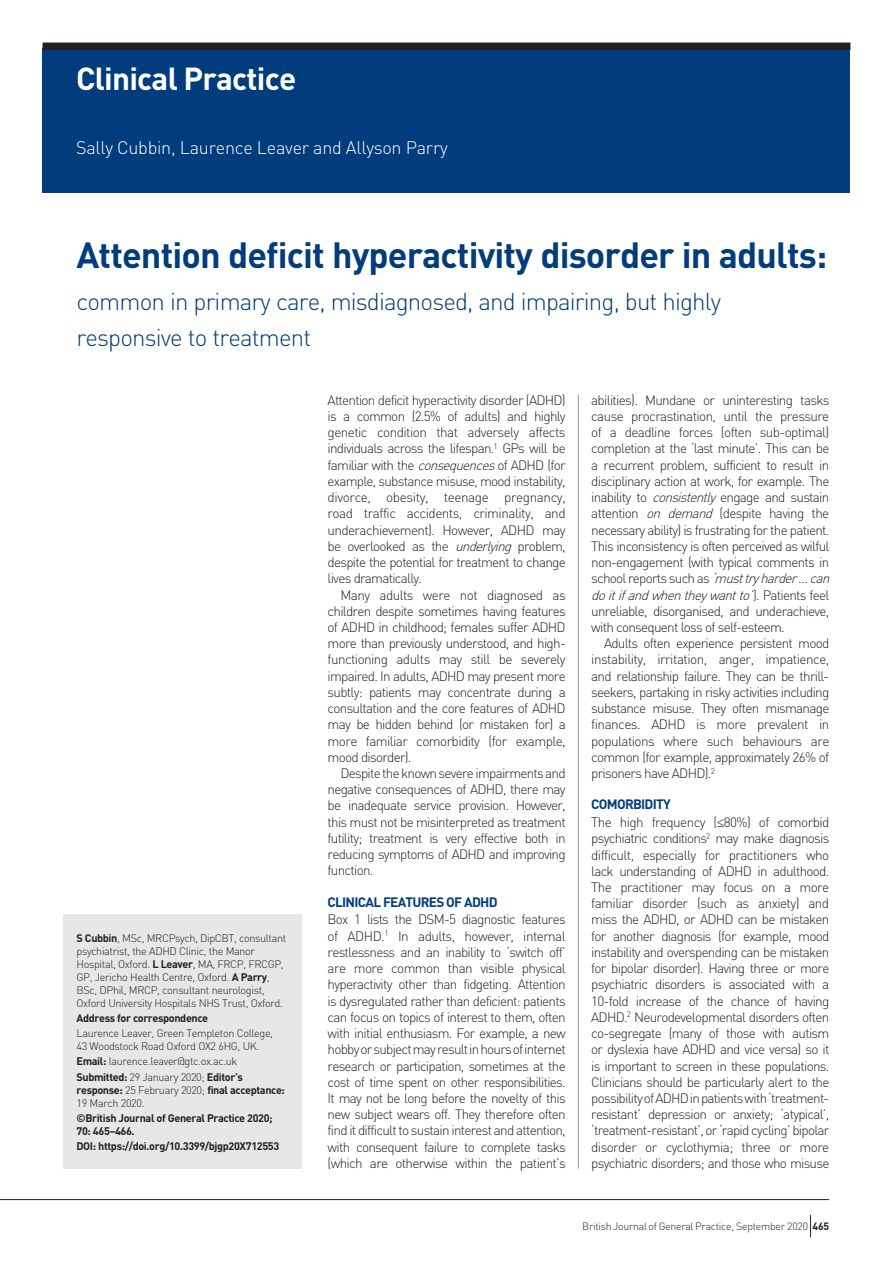
<style>
.page{position:relative;width:893px;height:1263px;background:#fff}
.page>*{position:absolute;margin:0;border:0;box-sizing:border-box;transform-origin:0 0}
.t1{font:700 36px "DIN";letter-spacing:-.025em;color:#013d7d}
.t2{font:700 31.5px "DIN";letter-spacing:-.025em;color:#fff}
.t3{font:300 24px/36px "DIN";letter-spacing:-.035em;color:#013d7d}
.t4{font:300 18px "DIN";letter-spacing:-.015em;color:#fff}
.t5{font:300 13.5px/16.2px "DIN";letter-spacing:-.055em;color:#231f20;text-align:justify}
.t6{font:700 13.5px "DIN";letter-spacing:-.055em;color:#013d7d}
.t7{font:300 10.8px/13px "DIN";letter-spacing:-.035em;color:#231f20}
.t8{font:700 10.8px/13px "DIN";letter-spacing:-.035em;color:#231f20}
.t9{font:300 10.5px "DIN";letter-spacing:-.025em;color:#231f20}
.s1{font-weight:700}
.s2{font-style:italic}
.s3{font-weight:700;color:#013d7d}
.s4{font-family:"Helvetica"}
</style>
<div class="page">
<div style="left:43px;top:48px;width:807px;height:144px;background:#013d7d"></div>
<hr style="left:578px;top:395px;width:1px;height:774px;background:#939598">
<hr style="left:0;top:1199px;width:829px;height:1px;background:#231f20">
<svg style="left:810px;top:1215px;width:1px;height:22px"></svg>
<div style="left:64px;top:914px;width:238px;height:255px;background:#e6e7e9"></div>
<div style="left:43px;top:43px;width:807px;height:7px;background:#231f20"></div>
<h2 class="t2" style="left:76px;top:58px;width:222px">Clinical Practice</h2>
<h3 class="t4" style="left:76px;top:136px;width:373px">Sally Cubbin, Laurence Leaver and Allyson Parry</h3>
<h1 class="t1" style="left:77px;top:231px;width:752px">Attention deficit hyperactivity disorder in adults:</h1>
<h3 class="t3" style="left:77px;top:284px;width:646px">common in primary care, misdiagnosed, and impairing, but highly responsive to treatment</h3>
<p class="t7" style="left:77px;top:931px;width:211px"><span class="s1">S Cubbin</span>, MSc, MRCPsych, DipCBT, consultant psychiatrist, the ADHD Clinic, the Manor Hospital, Oxford. <span class="s1">L Leaver</span>, MA, FRCP, FRCGP, GP, Jericho Health Centre, Oxford. <span class="s1">A Parry</span>, BSc, DPhil, MRCP, consultant neurologist, Oxford University Hospitals NHS Trust, Oxford.</p>
<p class="t8" style="left:77px;top:1011px;width:133px">Address for correspondence</p>
<p class="t7" style="left:77px;top:1026px;width:198px">Laurence Leaver, Green Templeton College,<br>43 Woodstock Road Oxford OX2 6HG, UK.</p>
<p class="t7" style="left:77px;top:1054px;width:168px;line-height:15.1px"><span class="s1">Email:</span> laurence.leaver@gtc.ox.ac.uk<br><span class="s1">Submitted:</span> 29 January 2020; <span class="s1">Editor’s</span></p>
<p class="t7" style="left:77px;top:1083px;width:210px"><span class="s1">response:</span> 25 February 2020; <span class="s1">final acceptance:<br></span>19 March 2020.</p>
<p class="t8" style="left:77px;top:1111px;width:198px">©British Journal of General Practice 2020;<br>70: 465–466.</p>
<p class="t8" style="left:77px;top:1139px;width:204px">DOI: https://doi.org/10.3399/bjgp20X712553</p>
<p class="t5" style="left:328px;top:392px;width:240px">Attention deficit hyperactivity disorder (ADHD) is a common (2.5% of adults) and highly genetic condition that adversely affects individuals across the lifespan.<sup>1</sup> GPs will be familiar with the <span class="s2">consequences</span>of ADHD (for example, substance misuse, mood instability, divorce, obesity, teenage pregnancy, road traffic accidents, criminality, and underachievement). However, ADHD may be overlooked as the <span class="s2">underlying</span> problem, despite the potential for treatment to change lives dramatically.</p>
<p class="t5" style="left:328px;top:586px;width:240px;text-indent:13px">Many adults were not diagnosed as children despite sometimes having features of ADHD in childhood; females suffer ADHD more than previously understood, and high&shy;functioning adults may still be severely impaired. In adults, ADHD may present more subtly: patients may concentrate during a consultation and the core features of ADHD may be hidden behind (or mistaken for) a more familiar comorbidity (for example, mood disorder).</p>
<p class="t5" style="left:328px;top:765px;width:240px;text-indent:13px">Despite the known severe impairments and negative consequences of ADHD, there may be inadequate service provision. However, this must not be misinterpreted as treatment futility; treatment is very effective both in reducing symptoms of ADHD and improving function.</p>
<p class="t6" style="left:328px;top:893px;width:171px">CLINICAL FEATURES OF ADHD</p>
<p class="t5" style="left:328px;top:911px;width:240px">Box 1 lists the DSM-5 diagnostic features of ADHD.<sup>1</sup> In adults, however, internal restlessness and an inability to ‘switch off’ are more common than visible physical hyperactivity other than fidgeting. Attention is dysregulated rather than deficient: patients can focus on topics of interest to them, often with initial enthusiasm. For example, a new hobby or subject may result in hours of internet research or participation, sometimes at the cost of time spent on other responsibilities.<br>It may not be long before the novelty of this new subject wears off. They therefore often find it difficult to sustain interest and attention, with consequent failure to complete tasks (which are otherwise within the patient’s</p>
<p class="t5" style="left:591px;top:392px;width:244px;text-align:left">abilities). Mundane or uninteresting tasks cause procrastination, until the pressure of a deadline forces (often sub-optimal) completion at the ‘last minute’. This can be a recurrent problem, sufficient to result in disciplinary action at work, for example. The inability to <span class="s2">consistently</span>engage and sustain attention <span class="s2">on demand</span> (despite having the necessary ability) is frustrating for the patient.<br>This inconsistency is often perceived as wilful non-engagement (with typical comments in school reports such as <span class="s2">‘musttryharder…can doitifandwhentheywantto’</span>) . P a t i e n t s f e e l unreliable, disorganised, and underachieve, with consequent loss of self-esteem.</p>
<p class="t5" style="left:591px;top:635px;width:240px;text-indent:13px">Adults often experience persistent mood instability, irritation, anger, impatience, and relationship failure. They can be thrill&shy;seekers, partaking in risky activities including substance misuse. They often mismanage finances. ADHD is more prevalent in populations where such behaviours are common (for example, approximately 26% of prisoners have ADHD).<sup>2</sup></p>
<p class="t5" style="left:591px;top:796px;width:240px;line-height:17.5px"><span class="s3">COMORBIDITY<br></span>The high frequency (<span class="s4">≤</span>80%) of comorbid</p>
<p class="t5" style="left:591px;top:830px;width:240px">psychiatric conditions<sup>2</sup> may make diagnosis difficult, especially for practitioners who lack understanding of ADHD in adulthood.<br>The practitioner may focus on a more familiar disorder (such as anxiety) and miss the ADHD, or ADHD can be mistaken for another diagnosis (for example, mood instability and overspending can be mistaken for bipolar disorder). Having three or more psychiatric disorders is associated with a 10-fold increase of the chance of having ADHD.<sup>2</sup> Neurodevelopmental disorders often co-segregate (many of those with autism or dyslexia have ADHD and vice versa) so it is important to screen in these populations.<br>Clinicians should be particularly alert to the possibility of ADHD in patients with ‘treatment&shy;resistant’ depression or anxiety; ‘atypical’, ‘treatment-resistant’, or ‘rapid cycling’ bipolar disorder or cyclothymia; three or more psychiatric disorders; and those who misuse</p>
<p class="t9" style="left:582px;top:1219px;width:248px">British Journal of General Practice, September 2020 <span class="s1">465</span></p>
</div>
